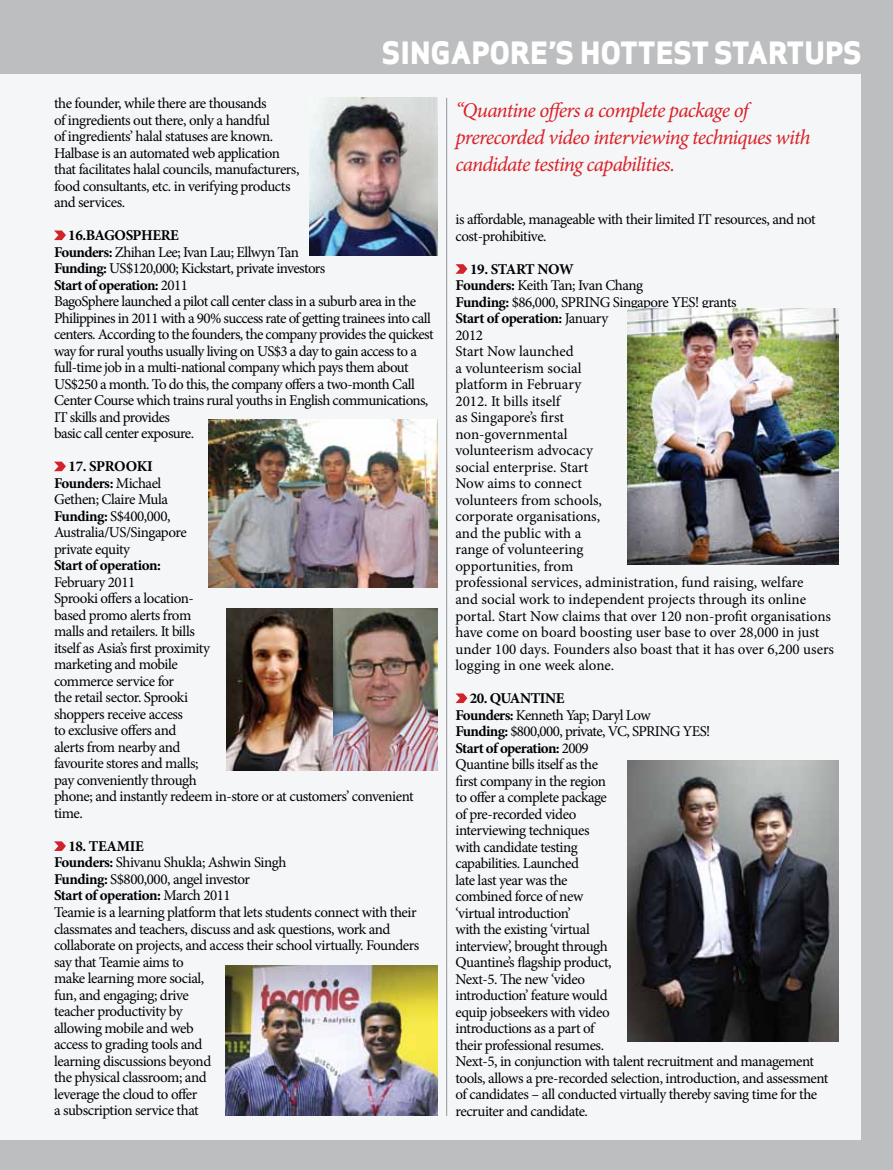
<style>
.page{position:relative;width:893px;height:1170px;background:#fff}
.page>*{position:absolute;margin:0;border:0;box-sizing:border-box;transform-origin:0 0}
.t1{font:800 30px "Apex Sans";color:#fff}
.t2{font:italic 21px/27px "Minion Pro";letter-spacing:-.04em;color:#da2128}
.t3{font:15px/16.5px "Minion Pro";letter-spacing:-.03em;color:#000}
.t4{font:15px/16.5px "Minion Pro";letter-spacing:-.005em;color:#000}
.t5{font:700 15px "Minion Pro";color:#000}
.s1{font-weight:700}
</style>
<div class="page">
<div style="left:0;top:11px;width:893px;height:1158px;background:#f4f6f7"></div>
<svg style="left:54px;top:230px;width:12px;height:10px"></svg>
<svg style="left:54px;top:461px;width:12px;height:10px"></svg>
<svg style="left:54px;top:841px;width:12px;height:9px"></svg>
<div style="left:861px;top:0;width:32px;height:1169px;background:#bcbec0"></div>
<div style="left:0;top:1140px;width:893px;height:29px;background:#bcbec0"></div>
<div style="left:0;top:0;width:893px;height:74px;background:#bcbec0"></div>
<hr style="left:446px;top:98px;width:1px;height:1017px;background:#939598">
<svg style="left:455px;top:264px;width:12px;height:10px"></svg>
<svg style="left:455px;top:693px;width:12px;height:10px"></svg>
<img style="left:628px;top:308px;width:211px;height:256px">
<img style="left:627px;top:760px;width:212px;height:280px">
<img style="left:226px;top:965px;width:211px;height:150px">
<img style="left:310px;top:98px;width:127px;height:157px">
<img style="left:208px;top:419px;width:229px;height:168px">
<img style="left:226px;top:608px;width:211px;height:162px">
<h1 class="t1" style="left:382px;top:33px;width:482px">SINGAPORE’S HOTTEST STARTUPS</h1>
<h2 class="t2" style="left:455px;top:97px;width:356px">“Quantine offers a complete package of prerecorded video interviewing techniques with candidate testing capabilities.</h2>
<p class="t3" style="left:455px;top:211px;width:362px">is affordable, manageable with their limited IT resources, and not cost-prohibitive.</p>
<p class="t4" style="left:455px;top:261px;width:380px;text-indent:15px"><span class="s1">19. Start Now<br>Founders:</span> Keith Tan; Ivan Chang<br><span class="s1">Funding:</span> $86,000, SPRING Singapore YES! grants<br><span class="s1">Start of operation:</span> January<br>2012<br>Start Now launched<br>a volunteerism social<br>platform in February<br>2012. It bills itself<br>as Singapore’s first<br>non-governmental<br>volunteerism advocacy<br>social enterprise. Start<br>Now aims to connect<br>volunteers from schools,<br>corporate organisations,<br>and the public with a<br>range of volunteering<br>opportunities, from<br>professional services, administration, fund raising, welfare<br>and social work to independent projects through its online portal. Start Now claims that over 120 non-profit organisations have come on board boosting user base to over 28,000 in just under 100 days. Founders also boast that it has over 6,200 users logging in one week alone.</p>
<p class="t3" style="left:455px;top:690px;width:374px;text-indent:14px"><span class="s1">20. Quantine<br>Founders:</span> Kenneth Yap; Daryl Low<br><span class="s1">Funding:</span> $800,000, private, VC, SPRING YES!<br><span class="s1">Start of operation:</span> 2009<br>Quantine bills itself as the<br>first company in the region<br>to offer a complete package<br>of pre-recorded video<br>interviewing techniques<br>with candidate testing<br>capabilities. Launched<br>late last year was the<br>combined force of new<br>‘virtual introduction’<br>with the existing ‘virtual<br>interview’, brought through<br>Quantine’s flagship product,<br>Next-5. The new ‘video<br>introduction’ feature would<br>equip jobseekers with video<br>introductions as a part of<br>their professional resumes.<br>Next-5, in conjunction with talent recruitment and management tools, allows a pre-recorded selection, introduction, and assessment of candidates – all conducted virtually thereby saving time for the recruiter and candidate.</p>
<p class="t3" style="left:54px;top:95px;width:247px">the founder, while there are thousands<br>of ingredients out there, only a handful<br>of ingredients’ halal statuses are known.<br>Halbase is an automated web application that facilitates halal councils, manufacturers, food consultants, etc. in verifying products and services.</p>
<p class="t3" style="left:54px;top:227px;width:381px;text-indent:14px"><span class="s1">16.BagoSphere<br>Founders:</span> Zhihan Lee; Ivan Lau; Ellwyn Tan<br><span class="s1">Funding:</span> US$120,000; Kickstart, private investors<br><span class="s1">Start of operation:</span> 2011<br>BagoSphere launched a pilot call center class in a suburb area in the Philippines in 2011 with a 90% success rate of getting trainees into call centers. According to the founders, the company provides the quickest way for rural youths usually living on US$3 a day to gain access to a full-time job in a multi-national company which pays them about US$250 a month. To do this, the company offers a two-month Call Center Course which trains rural youths in English communications, IT skills and provides<br>basic call center exposure.</p>
<p class="t3" style="left:54px;top:458px;width:134px;text-indent:15px"><span class="s1">17. Sprooki<br>Founders:</span> Michael<br>Gethen; Claire Mula<br><span class="s1">Funding:</span> S$400,000,<br>Australia/US/Singapore private equity</p>
<p class="t5" style="left:54px;top:555px;width:108px">Start of operation:</p>
<p class="t3" style="left:54px;top:573px;width:361px">February 2011<br>Sprooki offers a location-<br>based promo alerts from<br>malls and retailers. It bills<br>itself as Asia’s first proximity<br>marketing and mobile<br>commerce service for<br>the retail sector. Sprooki<br>shoppers receive access<br>to exclusive offers and<br>alerts from nearby and<br>favourite stores and malls;<br>pay conveniently through<br>phone; and instantly redeem in-store or at customers’ convenient time.</p>
<p class="t3" style="left:54px;top:837px;width:367px;text-indent:14px"><span class="s1">18. Teamie<br>Founders:</span> Shivanu Shukla; Ashwin Singh<br><span class="s1">Funding:</span> S$800,000, angel investor<br><span class="s1">Start of operation:</span> March 2011<br>Teamie is a learning platform that lets students connect with their classmates and teachers, discuss and ask questions, work and collaborate on projects, and access their school virtually. Founders say that Teamie aims to<br>make learning more social,<br>fun, and engaging; drive<br>teacher productivity by<br>allowing mobile and web<br>access to grading tools and<br>learning discussions beyond<br>the physical classroom; and<br>leverage the cloud to offer<br>a subscription service that</p>
</div>
